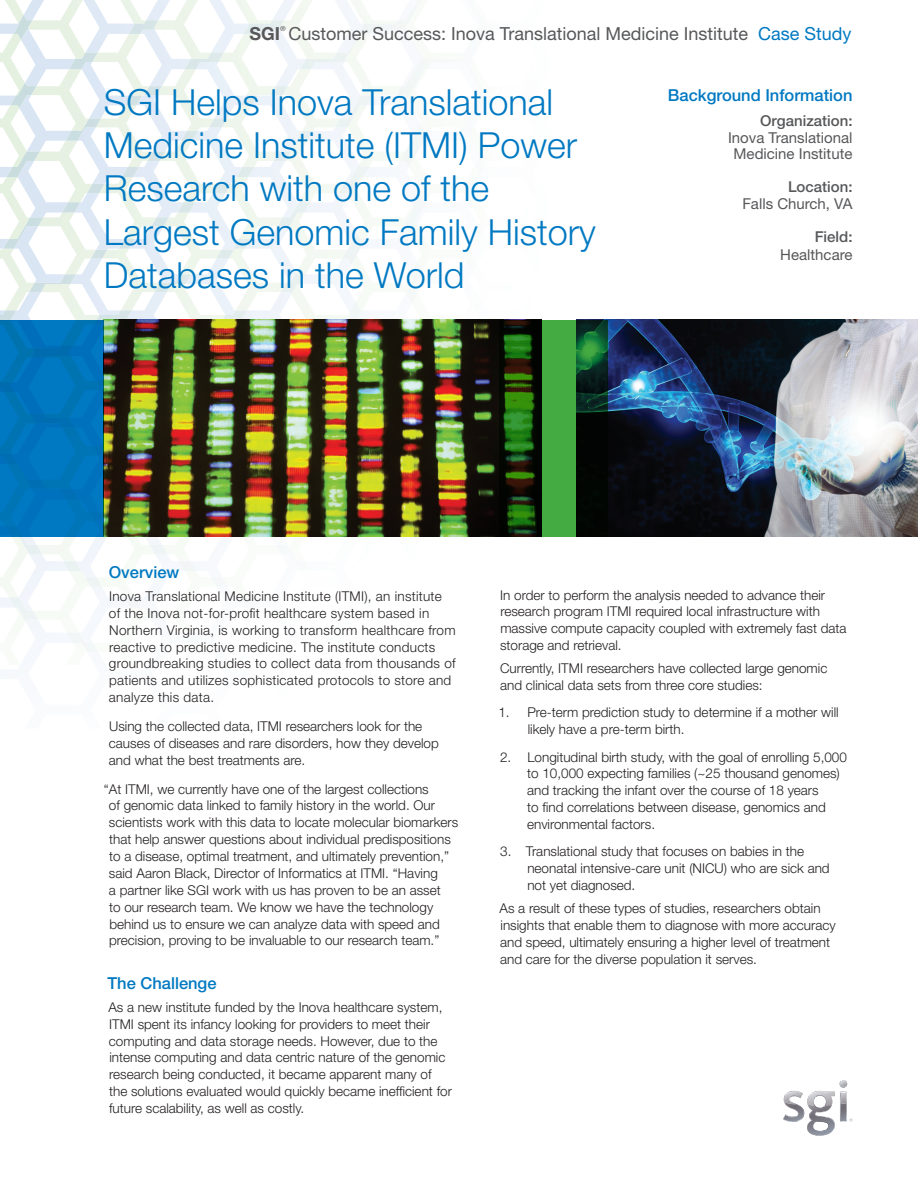
<style>
.page{position:relative;width:918px;height:1188px;background:#fff}
.page>*{position:absolute;margin:0;border:0;box-sizing:border-box;transform-origin:0 0}
.t1{font:300 36px/43.2px "Helvetica Neue LT Std";color:#0079c2}
.t2{font:18px "Helvetica Neue LT Std";color:#57585a}
.t3{font:700 18px "Helvetica Neue LT Std";color:#57585a}
.t4{font:500 16.5px "Helvetica Neue LT Std";color:#0079c2}
.t5{font:15px/16.5px "Helvetica Neue LT Std";color:#57585a;text-align:center}
.t6{font:500 15px "Helvetica Neue LT Std";color:#57585a}
.t7{font:300 13.5px/16.8px "Helvetica Neue LT Std";color:#231f20}
.t8{font:300 13.5px/16.8px "Helvetica Neue LT Std";letter-spacing:.02em;color:#231f20}
.t9{font:7.05px "Helvetica Neue LT Std";color:#57585a}
.s1{color:#0079c2}
</style>
<div class="page">
<svg style="left:0;top:0;width:708px;height:586px"></svg>
<img style="left:173px;top:0;width:494px;height:69px">
<img style="left:0;top:579px;width:164px;height:73px">
<svg style="left:783px;top:1080px;width:70px;height:56px"></svg>
<img style="left:608px;top:320px;width:310px;height:217px">
<img style="left:104px;top:320px;width:396px;height:217px">
<div style="left:0;top:320px;width:104px;height:217px;background:#0079c2"></div>
<svg style="left:500px;top:320px;width:108px;height:217px;background:#20541e"></svg>
<h2 class="t3" style="left:250px;top:22px;width:32px">SGI</h2>
<p class="t9" style="left:280px;top:25px;width:7px">®</p>
<h2 class="t2" style="left:289px;top:23px;width:565px">Customer Success: Inova Translational Medicine Institute <span class="s1">Case Study</span></h2>
<h1 class="t1" style="left:104px;top:80px;width:494px">SGI Helps Inova Translational<br>Medicine Institute (ITMI) Power<br>Research with one of the<br>Largest Genomic Family History<br>Databases in the World</h1>
<p class="t4" style="left:668px;top:85px;width:186px">Background Information</p>
<p class="t6" style="left:760px;top:112px;width:94px">Organization:</p>
<p class="t5" style="left:728px;top:129px;width:126px">Inova Translational<br>Medicine Institute</p>
<p class="t6" style="left:788px;top:178px;width:66px">Location:</p>
<p class="t5" style="left:742px;top:195px;width:112px">Falls Church, VA</p>
<p class="t6" style="left:815px;top:227px;width:39px">Field:</p>
<p class="t5" style="left:780px;top:246px;width:74px">Healthcare</p>
<p class="t4" style="left:109px;top:562px;width:72px">Overview</p>
<p class="t8" style="left:109px;top:587px;width:348px">Inova Translational Medicine Institute (ITMI), an institute of the Inova not-for-profit healthcare system based in Northern Virginia, is working to transform healthcare from reactive to predictive medicine. The institute conducts groundbreaking studies to collect data from thousands of patients and utilizes sophisticated protocols to store and analyze this data.</p>
<p class="t7" style="left:109px;top:718px;width:331px">Using the collected data, ITMI researchers look for the causes of diseases and rare disorders, how they develop and what the best treatments are.</p>
<p class="t7" style="left:109px;top:780px;width:351px;text-indent:-5px">“At ITMI, we currently have one of the largest collections<br>of genomic data linked to family history in the world. Our scientists work with this data to locate molecular biomarkers that help answer questions about individual predispositions to a disease, optimal treatment, and ultimately prevention,” said Aaron Black, Director of Informatics at ITMI. “Having<br>a partner like SGI work with us has proven to be an asset<br>to our research team. We know we have the technology behind us to ensure we can analyze data with speed and precision, proving to be invaluable to our research team.”</p>
<p class="t4" style="left:107px;top:973px;width:111px">The Challenge</p>
<p class="t7" style="left:108px;top:998px;width:345px">As a new institute funded by the Inova healthcare system, ITMI spent its infancy looking for providers to meet their computing and data storage needs. However, due to the intense computing and data centric nature of the genomic research being conducted, it became apparent many of the solutions evaluated would quickly became inefficient for future scalability, as well as costly.</p>
<p class="t7" style="left:500px;top:586px;width:348px">In order to perform the analysis needed to advance their research program ITMI required local infrastructure with massive compute capacity coupled with extremely fast data storage and retrieval.</p>
<p class="t7" style="left:500px;top:660px;width:329px">Currently, ITMI researchers have collected large genomic and clinical data sets from three core studies:</p>
<p class="t7" style="left:528px;top:704px;width:312px;text-indent:-29px">1. Pre-term prediction study to determine if a mother will likely have a pre-term birth.</p>
<p class="t7" style="left:527px;top:748px;width:321px;text-indent:-27px">2. Longitudinal birth study, with the goal of enrolling 5,000 to 10,000 expecting families (~25 thousand genomes) and tracking the infant over the course of 18 years<br>to find correlations between disease, genomics and environmental factors.</p>
<p class="t7" style="left:527px;top:843px;width:304px;text-indent:-27px">3. Translational study that focuses on babies in the neonatal intensive-care unit (NICU) who are sick and not yet diagnosed.</p>
<p class="t7" style="left:500px;top:900px;width:338px">As a result of these types of studies, researchers obtain insights that enable them to diagnose with more accuracy and speed, ultimately ensuring a higher level of treatment and care for the diverse population it serves.</p>
</div>
